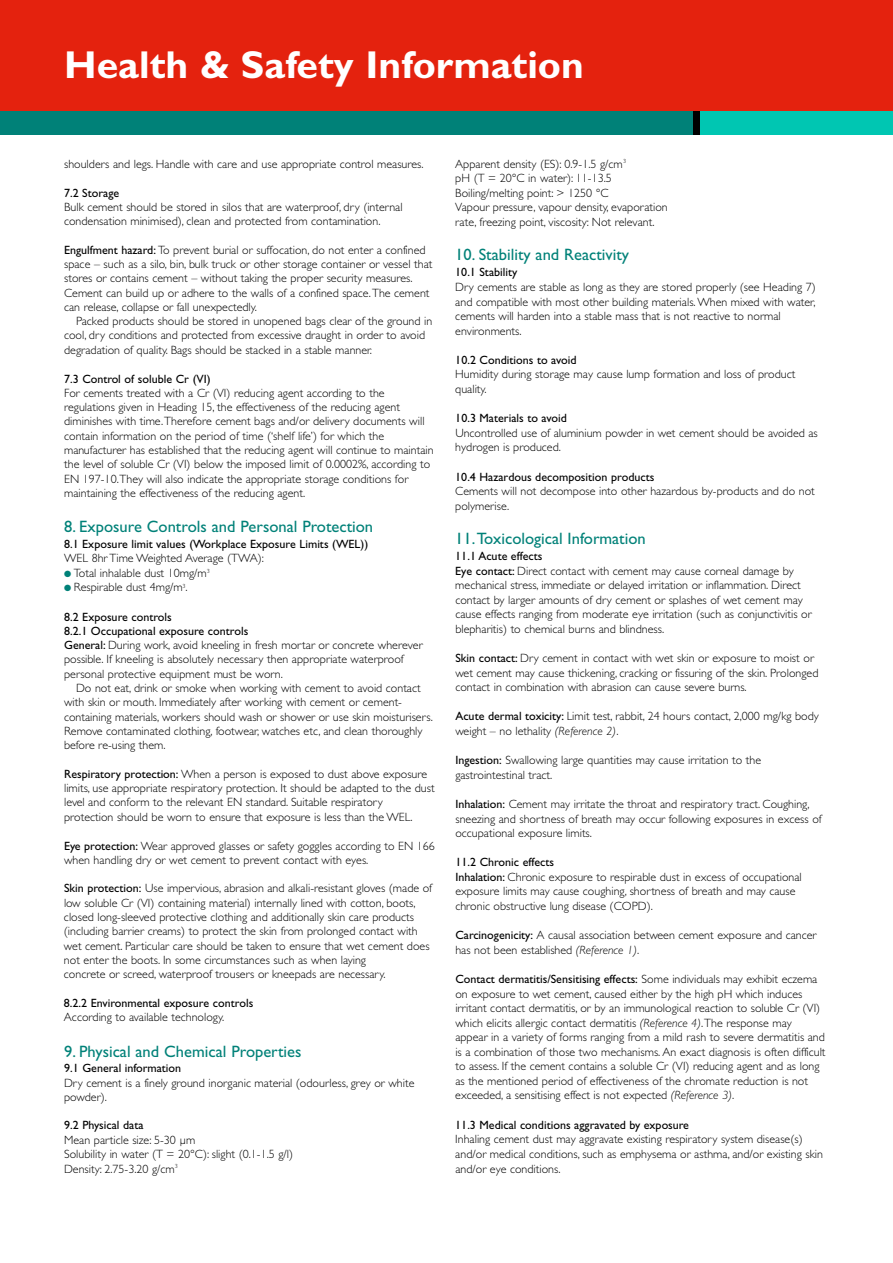
<style>
.page{position:relative;width:893px;height:1263px;background:#fff}
.page>*{position:absolute;margin:0;border:0;box-sizing:border-box;transform-origin:0 0}
.t1{font:700 39px "Gill Sans";color:#fff}
.t2{font:16.5px "Gill Sans";color:#008178}
.t3{font:300 12px/14.2px "Gill Sans";color:#000}
.t4{font:12px "Gill Sans";color:#000}
.s1{font-weight:400}
.s2{color:#008178}
.s3{font-style:italic}
</style>
<div class="page">
<div style="left:0;top:0;width:892px;height:126px;background:#e4220e"></div>
<div style="left:0;top:112px;width:892px;height:23px;background:#008178"></div>
<div style="left:693px;top:112px;width:199px;height:23px;background:#000"></div>
<div style="left:700px;top:112px;width:192px;height:23px;background:#00c6b2"></div>
<h1 class="t1" style="left:64px;top:52px;width:521px">Health &amp; Safety Information</h1>
<p class="t3" style="left:64px;top:158px;width:361px">shoulders and legs. Handle with care and use appropriate control measures.</p>
<p class="t4" style="left:64px;top:188px;width:57px">7.2 Storage</p>
<p class="t3" style="left:64px;top:201px;width:340px">Bulk cement should be stored in silos that are waterproof, dry (internal condensation minimised), clean and protected from contamination.</p>
<p class="t3" style="left:64px;top:244px;width:370px"><span class="s1">Engulfment hazard:</span> To prevent burial or suffocation, do not enter a confined space – such as a silo, bin, bulk truck or other storage container or vessel that stores or contains cement – without taking the proper security measures.<br>Cement can build up or adhere to the walls of a confined space.The cement can release, collapse or fall unexpectedly.</p>
<p class="t3" style="left:64px;top:316px;width:370px;text-indent:12px">Packed products should be stored in unopened bags clear of the ground in cool, dry conditions and protected from excessive draught in order to avoid degradation of quality. Bags should be stacked in a stable manner.</p>
<p class="t4" style="left:64px;top:374px;width:148px">7.3 Control of soluble Cr (VI)</p>
<p class="t3" style="left:64px;top:387px;width:371px">For cements treated with a Cr (VI) reducing agent according to the regulations given in Heading 15, the effectiveness of the reducing agent diminishes with time.Therefore cement bags and/or delivery documents will contain information on the period of time (‘shelf life’) for which the manufacturer has established that the reducing agent will continue to maintain the level of soluble Cr (VI) below the imposed limit of 0.0002%, according to EN 197-10.They will also indicate the appropriate storage conditions for maintaining the effectiveness of the reducing agent.</p>
<h2 class="t2" style="left:64px;top:521px;width:310px">8. Exposure Controls and Personal Protection</h2>
<p class="t4" style="left:64px;top:540px;width:305px">8.1 Exposure limit values (Workplace Exposure Limits (WEL))</p>
<p class="t3" style="left:64px;top:552px;width:201px">WEL 8hr Time Weighted Average (TWA):</p>
<p class="t3" style="left:64px;top:567px;width:147px"><span class="s2">●</span> Total inhalable dust 10mg/m<sup>3</sup></p>
<p class="t3" style="left:64px;top:582px;width:125px"><span class="s2">●</span> Respirable dust 4mg/m<sup>3</sup>.</p>
<p class="t3" style="left:64px;top:611px;width:360px"><span class="s1">8.2 Exposure controls<br>8.2.1 Occupational exposure controls<br>General:</span> During work, avoid kneeling in fresh mortar or concrete wherever possible. If kneeling is absolutely necessary then appropriate waterproof personal protective equipment must be worn.</p>
<p class="t3" style="left:64px;top:682px;width:370px;text-indent:12px">Do not eat, drink or smoke when working with cement to avoid contact with skin or mouth. Immediately after working with cement or cement&shy;containing materials, workers should wash or shower or use skin moisturisers.<br>Remove contaminated clothing, footwear, watches etc, and clean thoroughly before re-using them.</p>
<p class="t3" style="left:64px;top:768px;width:372px"><span class="s1">Respiratory protection:</span> When a person is exposed to dust above exposure limits, use appropriate respiratory protection. It should be adapted to the dust level and conform to the relevant EN standard. Suitable respiratory protection should be worn to ensure that exposure is less than the WEL.</p>
<p class="t3" style="left:64px;top:840px;width:372px"><span class="s1">Eye protection:</span> Wear approved glasses or safety goggles according to EN 166 when handling dry or wet cement to prevent contact with eyes.</p>
<p class="t3" style="left:64px;top:883px;width:370px"><span class="s1">Skin protection:</span> Use impervious, abrasion and alkali-resistant gloves (made of low soluble Cr (VI) containing material) internally lined with cotton, boots, closed long-sleeved protective clothing and additionally skin care products (including barrier creams) to protect the skin from prolonged contact with wet cement. Particular care should be taken to ensure that wet cement does not enter the boots. In some circumstances such as when laying<br>concrete or screed, waterproof trousers or kneepads are necessary.</p>
<p class="t4" style="left:64px;top:999px;width:191px">8.2.2 Environmental exposure controls</p>
<p class="t3" style="left:64px;top:1011px;width:162px">According to available technology.</p>
<h2 class="t2" style="left:64px;top:1045px;width:239px">9. Physical and Chemical Properties</h2>
<p class="t4" style="left:64px;top:1064px;width:118px">9.1 General information</p>
<p class="t3" style="left:64px;top:1077px;width:352px">Dry cement is a finely ground inorganic material (odourless, grey or white powder).</p>
<p class="t4" style="left:64px;top:1121px;width:81px">9.2 Physical data</p>
<p class="t3" style="left:64px;top:1134px;width:231px">Mean particle size: 5-30 µm<br>Solubility in water (T = 20°C): slight (0.1-1.5 g/l)<br>Density: 2.75-3.20 g/cm<sup>3</sup></p>
<p class="t3" style="left:455px;top:158px;width:214px">Apparent density (ES): 0.9-1.5 g/cm<sup>3<br></sup>pH (T = 20°C in water): 11-13.5<br>Boiling/melting point: &gt; 1250 °C<br>Vapour pressure, vapour density, evaporation rate, freezing point, viscosity: Not relevant.</p>
<h2 class="t2" style="left:455px;top:249px;width:175px">10. Stability and Reactivity</h2>
<p class="t4" style="left:455px;top:268px;width:64px">10.1 Stability</p>
<p class="t3" style="left:455px;top:281px;width:362px;line-height:14.7px">Dry cements are stable as long as they are stored properly (see Heading 7) and compatible with most other building materials.When mixed with water, cements will harden into a stable mass that is not reactive to normal environments.</p>
<p class="t4" style="left:455px;top:356px;width:123px">10.2 Conditions to avoid</p>
<p class="t3" style="left:455px;top:368px;width:341px;line-height:14.7px">Humidity during storage may cause lump formation and loss of product quality.</p>
<p class="t4" style="left:455px;top:414px;width:113px">10.3 Materials to avoid</p>
<p class="t3" style="left:455px;top:427px;width:364px;line-height:14.7px">Uncontrolled use of aluminium powder in wet cement should be avoided as hydrogen is produced.</p>
<p class="t4" style="left:455px;top:472px;width:201px">10.4 Hazardous decomposition products</p>
<p class="t3" style="left:455px;top:485px;width:361px;line-height:14.7px">Cements will not decompose into other hazardous by-products and do not polymerise.</p>
<h2 class="t2" style="left:455px;top:533px;width:192px">11.Toxicological Information</h2>
<p class="t3" style="left:455px;top:550px;width:358px"><span class="s1">11.1 Acute effects<br>Eye contact:</span> Direct contact with cement may cause corneal damage by mechanical stress, immediate or delayed irritation or inflammation. Direct contact by larger amounts of dry cement or splashes of wet cement may cause effects ranging from moderate eye irritation (such as conjunctivitis or blepharitis) to chemical burns and blindness.</p>
<p class="t3" style="left:455px;top:652px;width:364px"><span class="s1">Skin contact:</span> Dry cement in contact with wet skin or exposure to moist or wet cement may cause thickening, cracking or fissuring of the skin. Prolonged contact in combination with abrasion can cause severe burns.</p>
<p class="t3" style="left:455px;top:710px;width:365px;line-height:14.7px"><span class="s1">Acute dermal toxicity:</span> Limit test, rabbit, 24 hours contact, 2,000 mg/kg body weight – no lethality <span class="s3">(Reference 2)</span>.</p>
<p class="t3" style="left:455px;top:754px;width:307px"><span class="s1">Ingestion:</span> Swallowing large quantities may cause irritation to the gastrointestinal tract.</p>
<p class="t3" style="left:455px;top:798px;width:368px"><span class="s1">Inhalation:</span> Cement may irritate the throat and respiratory tract. Coughing, sneezing and shortness of breath may occur following exposures in excess of occupational exposure limits.</p>
<p class="t3" style="left:455px;top:856px;width:348px;line-height:14.7px"><span class="s1">11.2 Chronic effects<br>Inhalation:</span> Chronic exposure to respirable dust in excess of occupational exposure limits may cause coughing, shortness of breath and may cause chronic obstructive lung disease (COPD).</p>
<p class="t3" style="left:455px;top:929px;width:363px"><span class="s1">Carcinogenicity:</span> A causal association between cement exposure and cancer has not been established <span class="s3">(Reference 1)</span>.</p>
<p class="t3" style="left:455px;top:973px;width:372px"><span class="s1">Contact dermatitis/Sensitising effects:</span> Some individuals may exhibit eczema on exposure to wet cement, caused either by the high pH which induces irritant contact dermatitis, or by an immunological reaction to soluble Cr (VI) which elicits allergic contact dermatitis <span class="s3">(Reference 4)</span>.The response may appear in a variety of forms ranging from a mild rash to severe dermatitis and is a combination of those two mechanisms. An exact diagnosis is often difficult to assess. If the cement contains a soluble Cr (VI) reducing agent and as long as the mentioned period of effectiveness of the chromate reduction is not exceeded, a sensitising effect is not expected <span class="s3">(Reference 3)</span>.</p>
<p class="t4" style="left:455px;top:1120px;width:235px">11.3 Medical conditions aggravated by exposure</p>
<p class="t3" style="left:455px;top:1133px;width:369px">Inhaling cement dust may aggravate existing respiratory system disease(s) and/or medical conditions, such as emphysema or asthma, and/or existing skin and/or eye conditions.</p>
</div>
